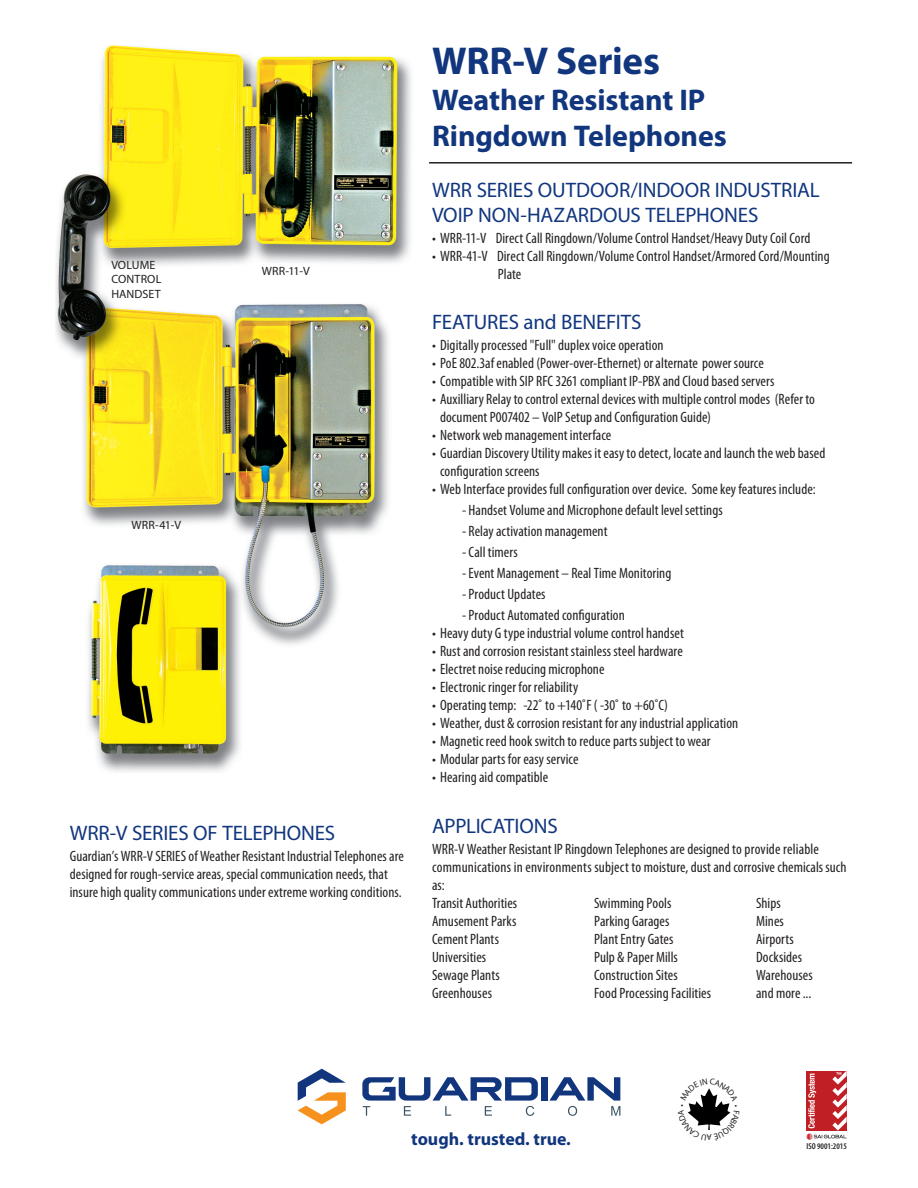
<style>
.page{position:relative;width:918px;height:1188px;background:#fff}
.page>*{position:absolute;margin:0;border:0;box-sizing:border-box;transform-origin:0 0}
.Heading_1{font:700 39px "Myriad Pro";letter-spacing:-.005em;color:#11367e}
.Heading_2{font:700 30px "Myriad Pro";letter-spacing:-.005em;color:#11367e}
.Heading_2_w_underlin{font:700 30px "Myriad Pro";letter-spacing:-.005em;color:#11367e}
.Paragraph_Heading{font:21px/25.2px "Myriad Pro";letter-spacing:-.005em;color:#11367e}
.Paragraph{font:21px "Myriad Pro";letter-spacing:-.005em;color:#11367e}
.t1{font:700 17.85px "Myriad Pro";color:#11367e}
.Paragraph-2{font:condensed 15px/18px "Myriad Pro";letter-spacing:.005em;color:#231f20}
.Paragraph_Applicatio{font:condensed 15px/18px "Myriad Pro";letter-spacing:.005em;color:#231f20}
.Paragraph_10pt_Inden{font:condensed 15px "Myriad Pro";letter-spacing:.005em;color:#231f20}
.Image_Caption{font:12px/14.4px "Myriad Pro";letter-spacing:.01em;color:#231f20}
.Image_Caption_Center{font:12px "Myriad Pro";letter-spacing:.01em;color:#231f20}
.t2{font:600 condensed 8.55px "Myriad Pro";color:#231f20}
</style>
<div class="page">
<div style="left:541px;top:1077px;width:6px;height:24px;background:#11367e"></div>
<svg style="left:298px;top:1069px;width:48px;height:55px"></svg>
<svg style="left:362px;top:1077px;width:176px;height:39px"></svg>
<svg style="left:549px;top:1077px;width:71px;height:39px"></svg>
<div style="left:806px;top:1071px;width:41px;height:59px;background:#c02025"></div>
<svg style="left:807px;top:1071px;width:40px;height:69px"></svg>
<img style="left:55px;top:45px;width:356px;height:727px">
<hr style="left:429px;top:162px;width:423px;height:2px;background:#231f20">
<svg style="left:688px;top:1088px;width:43px;height:42px"></svg>
<p class="Image_Caption" style="left:111px;top:257px;width:52px">VOLUME<br>CONTROL</p>
<p class="Image_Caption" style="left:111px;top:286px;width:51px">HANDSET</p>
<p class="Image_Caption_Center" style="left:262px;top:263px;width:49px">WRR-11-V</p>
<p class="Image_Caption_Center" style="left:132px;top:517px;width:51px">WRR-41-V</p>
<p class="Paragraph" style="left:70px;top:820px;width:267px">WRR-V SERIES OF TELEPHONES</p>
<p class="Paragraph-2" style="left:70px;top:847px;width:336px">Guardian’s WRR-V SERIES of Weather Resistant Industrial Telephones are designed for rough-service areas, special communication needs, that insure high quality communications under extreme working conditions.</p>
<p class="Heading_1" style="left:432px;top:35px;width:229px">WRR-V Series</p>
<p class="Heading_2" style="left:432px;top:80px;width:275px">Weather Resistant IP</p>
<p class="Heading_2_w_underlin" style="left:432px;top:116px;width:296px">Ringdown Telephones</p>
<p class="Paragraph_Heading" style="left:432px;top:177px;width:389px">WRR SERIES OUTDOOR/INDOOR INDUSTRIAL<br>VOIP NON-HAZARDOUS TELEPHONES</p>
<p class="Paragraph-2" style="left:432px;top:229px;width:380px">• WRR-11-V Direct Call Ringdown/Volume Control Handset/Heavy Duty Coil Cord</p>
<p class="Paragraph-2" style="left:498px;top:247px;width:333px;text-indent:-66px">• WRR-41-V Direct Call Ringdown/Volume Control Handset/Armored Cord/Mounting<br>Plate</p>
<p class="Paragraph_Heading" style="left:432px;top:309px;width:211px">FEATURES and BENEFITS</p>
<p class="Paragraph-2" style="left:432px;top:336px;width:233px">• Digitally processed "Full" duplex voice operation</p>
<p class="Paragraph-2" style="left:432px;top:354px;width:333px">• PoE 802.3af enabled (Power-over-Ethernet) or alternate power source</p>
<p class="Paragraph-2" style="left:432px;top:372px;width:344px">• Compatible with SIP RFC 3261 compliant IP-PBX and Cloud based servers</p>
<p class="Paragraph-2" style="left:440px;top:390px;width:376px;text-indent:-8px">• Auxilliary Relay to control external devices with multiple control modes (Refer to document P007402 – VoIP Setup and Configuration Guide)</p>
<p class="Paragraph-2" style="left:432px;top:426px;width:181px">• Network web management interface</p>
<p class="Paragraph-2" style="left:440px;top:444px;width:387px;text-indent:-8px">• Guardian Discovery Utility makes it easy to detect, locate and launch the web based configuration screens</p>
<p class="Paragraph-2" style="left:432px;top:480px;width:385px">• Web Interface provides full configuration over device. Some key features include:</p>
<p class="Paragraph_10pt_Inden" style="left:462px;top:501px;width:262px">- Handset Volume and Microphone default level settings</p>
<p class="Paragraph_10pt_Inden" style="left:462px;top:522px;width:147px">- Relay activation management</p>
<p class="Paragraph_10pt_Inden" style="left:462px;top:543px;width:57px">- Call timers</p>
<p class="Paragraph_10pt_Inden" style="left:462px;top:564px;width:211px">- Event Management – Real Time Monitoring</p>
<p class="Paragraph_10pt_Inden" style="left:462px;top:585px;width:85px">- Product Updates</p>
<p class="Paragraph_10pt_Inden" style="left:462px;top:606px;width:164px">- Product Automated configuration</p>
<p class="Paragraph-2" style="left:432px;top:624px;width:253px">• Heavy duty G type industrial volume control handset</p>
<p class="Paragraph-2" style="left:432px;top:642px;width:252px">• Rust and corrosion resistant stainless steel hardware</p>
<p class="Paragraph-2" style="left:432px;top:660px;width:174px">• Electret noise reducing microphone</p>
<p class="Paragraph-2" style="left:432px;top:678px;width:148px">• Electronic ringer for reliability</p>
<p class="Paragraph-2" style="left:432px;top:696px;width:237px">• Operating temp: -22˚ to +140˚F ( -30˚ to +60˚C)</p>
<p class="Paragraph-2" style="left:432px;top:714px;width:308px">• Weather, dust &amp; corrosion resistant for any industrial application</p>
<p class="Paragraph-2" style="left:432px;top:732px;width:280px">• Magnetic reed hook switch to reduce parts subject to wear</p>
<p class="Paragraph-2" style="left:432px;top:750px;width:148px">• Modular parts for easy service</p>
<p class="Paragraph-2" style="left:432px;top:768px;width:118px">• Hearing aid compatible</p>
<p class="Paragraph_Heading" style="left:432px;top:813px;width:127px">APPLICATIONS</p>
<p class="Paragraph_Applicatio" style="left:432px;top:840px;width:416px">WRR-V Weather Resistant IP Ringdown Telephones are designed to provide reliable communications in environments subject to moisture, dust and corrosive chemicals such as:</p>
<p class="Paragraph_Applicatio" style="left:432px;top:894px;width:87px">Transit Authorities</p>
<p class="Paragraph_Applicatio" style="left:594px;top:894px;width:79px">Swimming Pools</p>
<p class="Paragraph_Applicatio" style="left:756px;top:894px;width:26px">Ships</p>
<p class="Paragraph_Applicatio" style="left:432px;top:912px;width:86px">Amusement Parks</p>
<p class="Paragraph_Applicatio" style="left:594px;top:912px;width:77px">Parking Garages</p>
<p class="Paragraph_Applicatio" style="left:756px;top:912px;width:29px">Mines</p>
<p class="Paragraph_Applicatio" style="left:432px;top:930px;width:68px">Cement Plants</p>
<p class="Paragraph_Applicatio" style="left:594px;top:930px;width:81px">Plant Entry Gates</p>
<p class="Paragraph_Applicatio" style="left:756px;top:930px;width:39px">Airports</p>
<p class="Paragraph_Applicatio" style="left:432px;top:948px;width:56px">Universities</p>
<p class="Paragraph_Applicatio" style="left:594px;top:948px;width:85px">Pulp &amp; Paper Mills</p>
<p class="Paragraph_Applicatio" style="left:756px;top:948px;width:48px">Docksides</p>
<p class="Paragraph_Applicatio" style="left:432px;top:966px;width:69px">Sewage Plants</p>
<p class="Paragraph_Applicatio" style="left:594px;top:966px;width:85px">Construction Sites</p>
<p class="Paragraph_Applicatio" style="left:756px;top:966px;width:58px">Warehouses</p>
<p class="Paragraph_Applicatio" style="left:432px;top:984px;width:61px">Greenhouses</p>
<p class="Paragraph_Applicatio" style="left:594px;top:984px;width:119px">Food Processing Facilities</p>
<p class="Paragraph_Applicatio" style="left:756px;top:984px;width:57px">and more ...</p>
<p class="t1" style="left:411px;top:1128px;width:161px">tough. trusted. true.</p>
<p class="t2" style="left:807px;top:1141px;width:42px">ISO 9001:2015</p>
</div>
